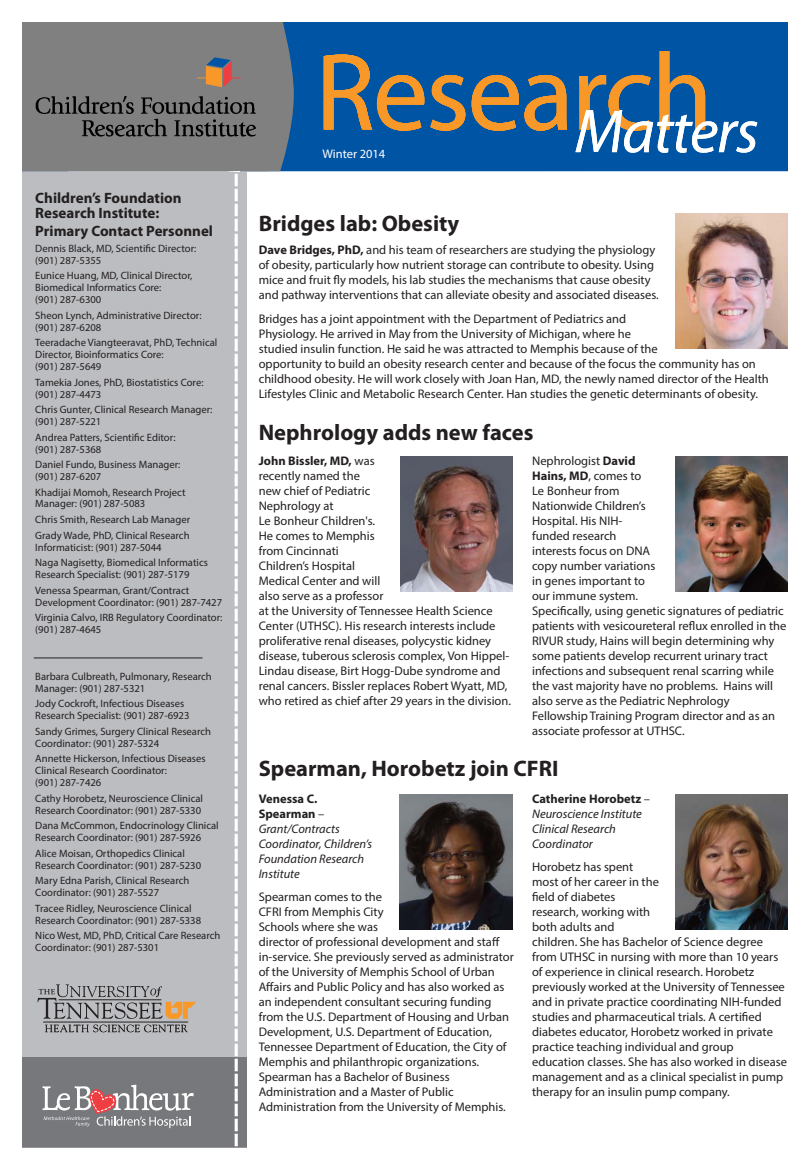
<style>
.page{position:relative;width:810px;height:1170px;background:#fff}
.page>*{position:absolute;margin:0;border:0;box-sizing:border-box;transform-origin:0 0}
.t1{font:110.38px "Myriad Pro";letter-spacing:-.02em;color:#f89828}
.t2{font:700 22.5px "Myriad Pro";color:#231f20}
.t3{font:700 15px/15px "Myriad Pro";color:#231f20}
.t4{font:12.5px/15px "Myriad Pro";color:#231f20}
.t5{font:italic 12.5px/15px "Myriad Pro";color:#231f20}
.t6{font:12.5px "Myriad Pro";color:#fff}
.t7{font:10.62px/11.9px "Myriad Pro";color:#231f20}
.s1{font-weight:700}
.s2{font-weight:700;font-style:normal}
.s3{font-style:normal}
</style>
<div class="page">
<div style="left:22px;top:168px;width:226px;height:890px;background:#bbbdc0"></div>
<div style="left:22px;top:22px;width:766px;height:149px;background:#0054a4"></div>
<div style="left:22px;top:22px;width:272px;height:149px;background:#808080"></div>
<svg style="left:197px;top:57px;width:44px;height:30px"></svg>
<svg style="left:36px;top:96px;width:220px;height:41px;background:#636363"></svg>
<svg style="left:581px;top:110px;width:9px;height:20px"></svg>
<svg style="left:695px;top:122px;width:10px;height:8px"></svg>
<svg style="left:611px;top:110px;width:39px;height:21px"></svg>
<svg style="left:660px;top:115px;width:9px;height:15px"></svg>
<div style="left:22px;top:1058px;width:226px;height:89px;background:#77787b"></div>
<svg style="left:22px;top:171px;width:217px;height:975px"></svg>
<hr style="left:34px;top:658px;width:169px;height:1px;background:#231f20">
<img style="left:675px;top:214px;width:113px;height:135px">
<img style="left:675px;top:457px;width:113px;height:135px">
<img style="left:400px;top:457px;width:112px;height:135px">
<img style="left:675px;top:795px;width:113px;height:135px">
<img style="left:400px;top:795px;width:112px;height:135px">
<p class="t3" style="left:35px;top:191px;width:148px">Children’s Foundation<br>Research Institute:</p>
<p class="t3" style="left:35px;top:225px;width:179px">Primary Contact Personnel</p>
<p class="t7" style="left:35px;top:243px;width:163px">Dennis Black, MD, Scientific Director: (901) 287-5355</p>
<p class="t7" style="left:35px;top:271px;width:159px">Eunice Huang, MD, Clinical Director,<br>Biomedical Informatics Core:<br>(901) 287-6300</p>
<p class="t7" style="left:35px;top:310px;width:168px">Sheon Lynch, Administrative Director: (901) 287-6208</p>
<p class="t7" style="left:35px;top:338px;width:184px">Teeradache Viangteeravat, PhD, Technical<br>Director, Bioinformatics Core:<br>(901) 287-5649</p>
<p class="t7" style="left:35px;top:377px;width:170px">Tamekia Jones, PhD, Biostatistics Core: (901) 287-4473</p>
<p class="t7" style="left:35px;top:405px;width:179px">Chris Gunter, Clinical Research Manager: (901) 287-5221</p>
<p class="t7" style="left:35px;top:432px;width:142px">Andrea Patters, Scientific Editor: (901) 287-5368</p>
<p class="t7" style="left:35px;top:460px;width:147px">Daniel Fundo, Business Manager: (901) 287-6207</p>
<p class="t7" style="left:35px;top:487px;width:152px">Khadijai Momoh, Research Project<br>Manager: (901) 287-5083</p>
<p class="t7" style="left:35px;top:513px;width:156px;line-height:15.6px">Chris Smith, Research Lab Manager<br>Grady Wade, PhD, Clinical Research</p>
<p class="t7" style="left:35px;top:540px;width:174px;line-height:15.6px">Informaticist: (901) 287-5044<br>Naga Nagisetty, Biomedical Informatics</p>
<p class="t7" style="left:35px;top:568px;width:156px;line-height:15.6px">Research Specialist: (901) 287-5179<br>Venessa Spearman, Grant/Contract</p>
<p class="t7" style="left:35px;top:595px;width:189px;line-height:15.6px">Development Coordinator: (901) 287-7427<br>Virginia Calvo, IRB Regulatory Coordinator:</p>
<p class="t7" style="left:35px;top:625px;width:68px">(901) 287-4645</p>
<p class="t7" style="left:35px;top:671px;width:178px">Barbara Culbreath, Pulmonary, Research<br>Manager: (901) 287-5321</p>
<p class="t7" style="left:35px;top:699px;width:156px">Jody Cockroft, Infectious Diseases<br>Research Specialist: (901) 287-6923</p>
<p class="t7" style="left:35px;top:726px;width:177px">Sandy Grimes, Surgery Clinical Research<br>Coordinator: (901) 287-5324</p>
<p class="t7" style="left:35px;top:754px;width:172px">Annette Hickerson, Infectious Diseases<br>Clinical Research Coordinator:<br>(901) 287-7426</p>
<p class="t7" style="left:35px;top:793px;width:169px">Cathy Horobetz, Neuroscience Clinical<br>Research Coordinator: (901) 287-5330</p>
<p class="t7" style="left:35px;top:821px;width:185px">Dana McCommon, Endocrinology Clinical<br>Research Coordinator: (901) 287-5926</p>
<p class="t7" style="left:35px;top:848px;width:167px">Alice Moisan, Orthopedics Clinical<br>Research Coordinator: (901) 287-5230</p>
<p class="t7" style="left:35px;top:876px;width:156px">Mary Edna Parish, Clinical Research<br>Coordinator: (901) 287-5527</p>
<p class="t7" style="left:35px;top:903px;width:167px">Tracee Ridley, Neuroscience Clinical<br>Research Coordinator: (901) 287-5338</p>
<p class="t7" style="left:35px;top:931px;width:187px">Nico West, MD, PhD, Critical Care Research<br>Coordinator: (901) 287-5301</p>
<h1 class="t1" style="left:315px;top:27px;width:445px">Resear<sub>Ma</sub>ch<sub>tters</sub></h1>
<p class="t6" style="left:323px;top:149px;width:64px">Winter 2014</p>
<h2 class="t2" style="left:259px;top:215px;width:202px">Bridges lab: Obesity</h2>
<p class="t4" style="left:259px;top:244px;width:402px"><span class="s1">Dave Bridges, PhD,</span> and his team of researchers are studying the physiology of obesity, particularly how nutrient storage can contribute to obesity. Using mice and fruit fly models, his lab studies the mechanisms that cause obesity and pathway interventions that can alleviate obesity and associated diseases.</p>
<p class="t4" style="left:259px;top:312px;width:512px">Bridges has a joint appointment with the Department of Pediatrics and<br>Physiology. He arrived in May from the University of Michigan, where he<br>studied insulin function. He said he was attracted to Memphis because of the<br>opportunity to build an obesity research center and because of the focus the community has on childhood obesity. He will work closely with Joan Han, MD, the newly named director of the Health Lifestyles Clinic and Metabolic Research Center. Han studies the genetic determinants of obesity.</p>
<h2 class="t2" style="left:259px;top:424px;width:276px">Nephrology adds new faces</h2>
<p class="t4" style="left:259px;top:454px;width:254px"><span class="s1">John Bissler, MD,</span> was<br>recently named the<br>new chief of Pediatric<br>Nephrology at<br>Le Bonheur Children's.<br>He comes to Memphis<br>from Cincinnati<br>Children’s Hospital<br>Medical Center and will<br>also serve as a professor<br>at the University of Tennessee Health Science<br>Center (UTHSC). His research interests include proliferative renal diseases, polycystic kidney disease, tuberous sclerosis complex, Von Hippel-<br>Lindau disease, Birt Hogg-Dube syndrome and renal cancers. Bissler replaces Robert Wyatt, MD, who retired as chief after 29 years in the division.</p>
<p class="t4" style="left:532px;top:454px;width:256px">Nephrologist <span class="s1">David<br>Hains, MD</span>, comes to<br>Le Bonheur from<br>Nationwide Children’s<br>Hospital. His NIH-<br>funded research<br>interests focus on DNA<br>copy number variations<br>in genes important to<br>our immune system.<br>Specifically, using genetic signatures of pediatric patients with vesicoureteral reflux enrolled in the<br>RIVUR study, Hains will begin determining why some patients develop recurrent urinary tract infections and subsequent renal scarring while the vast majority have no problems. Hains will also serve as the Pediatric Nephrology<br>Fellowship Training Program director and as an associate professor at UTHSC.</p>
<h2 class="t2" style="left:259px;top:760px;width:301px">Spearman, Horobetz join CFRI</h2>
<p class="t5" style="left:259px;top:791px;width:115px"><span class="s2">Venessa C.<br>Spearman</span> <span class="s3">–<br></span>Grant/Contracts<br>Coordinator, Children’s<br>Foundation Research<br>Institute</p>
<p class="t4" style="left:259px;top:891px;width:257px">Spearman comes to the<br>CFRI from Memphis City<br>Schools where she was<br>director of professional development and staff in-service. She previously served as administrator of the University of Memphis School of Urban Affairs and Public Policy and has also worked as an independent consultant securing funding from the U.S. Department of Housing and Urban Development, U.S. Department of Education, Tennessee Department of Education, the City of Memphis and philanthropic organizations.<br>Spearman has a Bachelor of Business Administration and a Master of Public Administration from the University of Memphis.</p>
<p class="t5" style="left:532px;top:791px;width:120px"><span class="s2">Catherine Horobetz</span> <span class="s3">–<br></span>Neuroscience Institute<br>Clinical Research<br>Coordinator</p>
<p class="t4" style="left:532px;top:861px;width:256px">Horobetz has spent<br>most of her career in the<br>field of diabetes<br>research, working with<br>both adults and<br>children. She has Bachelor of Science degree from UTHSC in nursing with more than 10 years of experience in clinical research. Horobetz previously worked at the University of Tennessee and in private practice coordinating NIH-funded studies and pharmaceutical trials. A certified diabetes educator, Horobetz worked in private practice teaching individual and group education classes. She has also worked in disease management and as a clinical specialist in pump therapy for an insulin pump company.</p>
</div>
